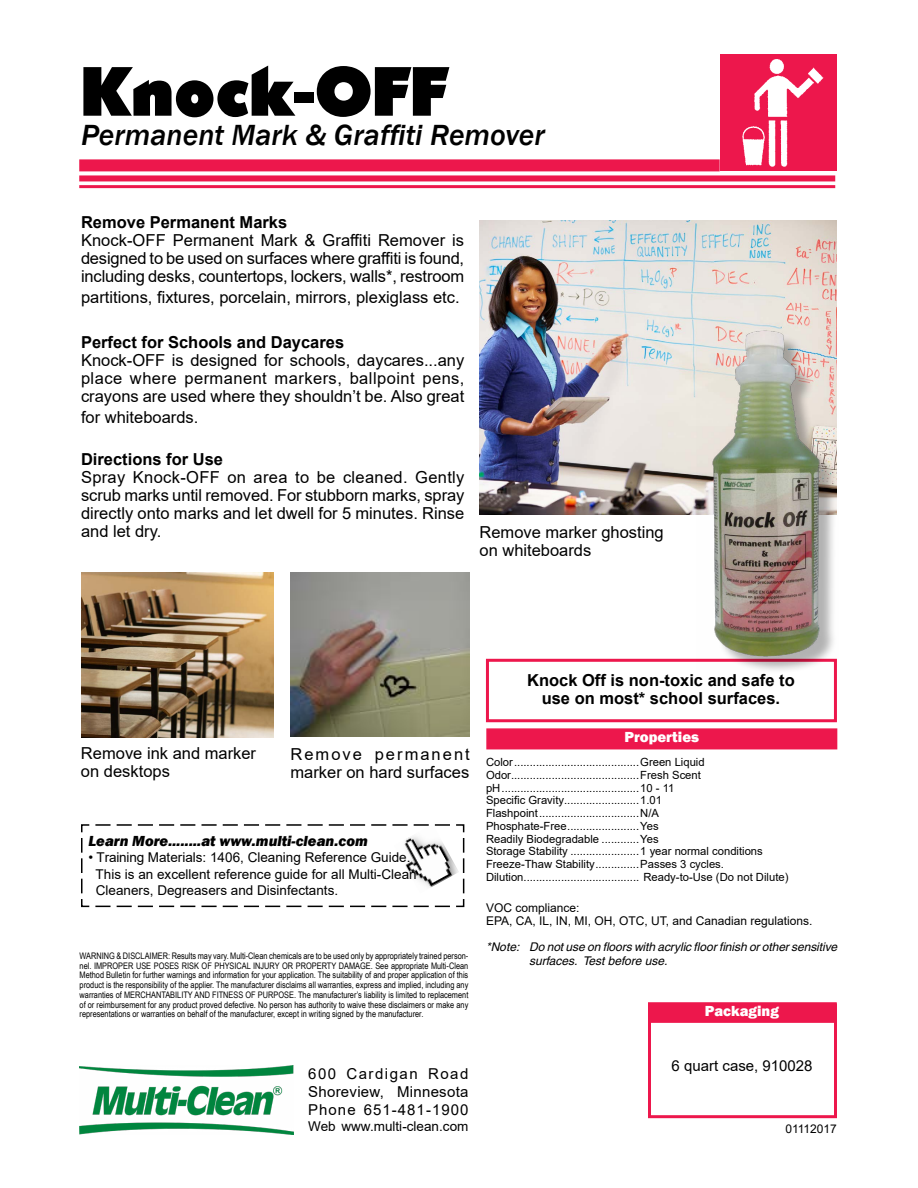
<style>
.page{position:relative;width:918px;height:1188px;background:#fff}
.page>*{position:absolute;margin:0;border:0;box-sizing:border-box;transform-origin:0 0}
.t1{font:800 67.5px "Opine";color:#000}
.t2{font:italic 500 30px "Franklin Gothic";color:#000}
.t3{font:16.5px/18px "Arial";color:#000;text-align:justify}
.t4{font:700 16.5px/18px "Arial";color:#000;text-align:center}
.t5{font:15px/18px "Arial";letter-spacing:.015em;color:#000;text-align:justify}
.t6{font:italic 800 15px "Franklin Gothic";color:#000}
.t7{font:800 15px "Franklin Gothic";color:#fff}
.t8{font:700 15px "Stone Sans";color:#fff}
.t9{font:13.5px/16.2px "Arial";color:#000}
.t10{font:italic 12px/14.4px "Helvetica";letter-spacing:-.005em;color:#000}
.t11{font:12px/13.5px "Arial";color:#000}
.t12{font:11.25px/12.8px "Arial";color:#000}
.t13{font:9px/9.8px "Arial Narrow";color:#000;text-align:justify}
</style>
<div class="page">
<svg style="left:81px;top:824px;width:384px;height:84px"></svg>
<div style="left:648px;top:1003px;width:189px;height:115px;background:#fff;border:3px solid #ed174c"></div>
<div style="left:648px;top:1002px;width:189px;height:21px;background:#ed174c;border:3px solid #ed174c"></div>
<div style="left:486px;top:728px;width:351px;height:21px;background:#ed174c;border:2px solid #ed174c"></div>
<div style="left:486px;top:659px;width:351px;height:63px;border:3px solid #ed174c"></div>
<div style="left:79px;top:159px;width:641px;height:12px;background:#ed174c"></div>
<div style="left:79px;top:175px;width:756px;height:6px;background:#ed174c"></div>
<hr style="left:79px;top:185px;width:756px;height:3px;background:#ed174c">
<img style="left:480px;top:220px;width:357px;height:295px">
<img style="left:721px;top:54px;width:116px;height:116px">
<img style="left:290px;top:572px;width:180px;height:164px">
<img style="left:81px;top:572px;width:193px;height:166px">
<img style="left:697px;top:321px;width:140px;height:349px">
<img style="left:79px;top:1065px;width:215px;height:69px">
<h1 class="t1" style="left:81px;top:49px;width:369px">Knock-OFF</h1>
<h2 class="t2" style="left:81px;top:116px;width:465px">Permanent Mark &amp; Graffiti Remover</h2>
<h3 class="t4" style="left:81px;top:214px;width:208px">Remove Permanent Marks</h3>
<h3 class="t3" style="left:81px;top:231px;width:385px">Knock-OFF Permanent Mark &amp; Graffiti Remover is designed to be used on surfaces where graffiti is found, including desks, countertops, lockers, walls*, restroom</h3>
<h3 class="t3" style="left:81px;top:288px;width:380px">partitions, fixtures, porcelain, mirrors, plexiglass etc.</h3>
<h3 class="t4" style="left:81px;top:334px;width:265px">Perfect for Schools and Daycares</h3>
<h3 class="t3" style="left:81px;top:351px;width:385px">Knock-OFF is designed for schools, daycares...any place where permanent markers, ballpoint pens, crayons are used where they shouldn’t be. Also great</h3>
<h3 class="t3" style="left:81px;top:408px;width:119px">for whiteboards.</h3>
<h3 class="t4" style="left:81px;top:451px;width:144px">Directions for Use</h3>
<h3 class="t3" style="left:81px;top:468px;width:385px">Spray Knock-OFF on area to be cleaned. Gently scrub marks until removed. For stubborn marks, spray directly onto marks and let dwell for 5 minutes. Rinse and let dry.</h3>
<h3 class="t3" style="left:480px;top:523px;width:186px">Remove marker ghosting on whiteboards</h3>
<h3 class="t3" style="left:81px;top:744px;width:177px">Remove ink and marker on desktops</h3>
<h3 class="t3" style="left:291px;top:746px;width:181px">Remove permanent marker on hard surfaces</h3>
<h3 class="t6" style="left:88px;top:831px;width:281px">Learn More........at www.multi-clean.com</h3>
<h3 class="t9" style="left:96px;top:849px;width:323px;text-indent:-7px">• Training Materials: 1406, Cleaning Reference Guide.<br>This is an excellent reference guide for all Multi-Clean<br>Cleaners, Degreasers and Disinfectants.</h3>
<p class="t13" style="left:80px;top:950px;width:390px">WARNING &amp; DISCLAIMER: Results may vary. Multi-Clean chemicals are to be used only by appropriately trained person&shy;nel. IMPROPER USE POSES RISK OF PHYSICAL INJURY OR PROPERTY DAMAGE. See appropriate Multi-Clean Method Bulletin for further warnings and information for your application. The suitability of and proper application of this product is the responsibility of the applier. The manufacturer disclaims all warranties, express and implied, including any warranties of MERCHANTABILITY AND FITNESS OF PURPOSE. The manufacturer’s liability is limited to replacement of or reimbursement for any product proved defective. No person has authority to waive these disclaimers or make any representations or warranties on behalf of the manufacturer, except in writing signed by the manufacturer.</p>
<h3 class="t5" style="left:308px;top:1064px;width:162px">600 Cardigan Road Shoreview, Minnesota Phone 651-481-1900</h3>
<h3 class="t9" style="left:308px;top:1118px;width:162px">Web www.multi-clean.com</h3>
<h3 class="t4" style="left:527px;top:672px;width:269px">Knock Off is non-toxic and safe to use on most* school surfaces.</h3>
<h3 class="t7" style="left:624px;top:727px;width:76px">Properties</h3>
<p class="t12" style="left:486px;top:756px;width:304px">Color........................................Green Liquid Odor.........................................Fresh Scent pH............................................10 - 11<br>Specific Gravity........................1.01<br>Flashpoint................................N/A Phosphate-Free.......................Yes<br>Readily Biodegradable ............Yes<br>Storage Stability ......................1 year normal conditions Freeze-Thaw Stability..............Passes 3 cycles.<br>Dilution..................................... Ready-to-Use (Do not Dilute)</p>
<h3 class="t11" style="left:486px;top:901px;width:328px">VOC compliance:<br>EPA, CA, IL, IN, MI, OH, OTC, UT, and Canadian regulations.</h3>
<h3 class="t10" style="left:529px;top:940px;width:309px;text-indent:-43px">*Note: Do not use on floors with acrylic floor finish or other sensitive surfaces. Test before use.</h3>
<h3 class="t8" style="left:704px;top:1003px;width:81px">Packaging</h3>
<h3 class="t5" style="left:672px;top:1057px;width:142px">6 quart case, 910028</h3>
<h3 class="t11" style="left:785px;top:1122px;width:53px">01112017</h3>
</div>
